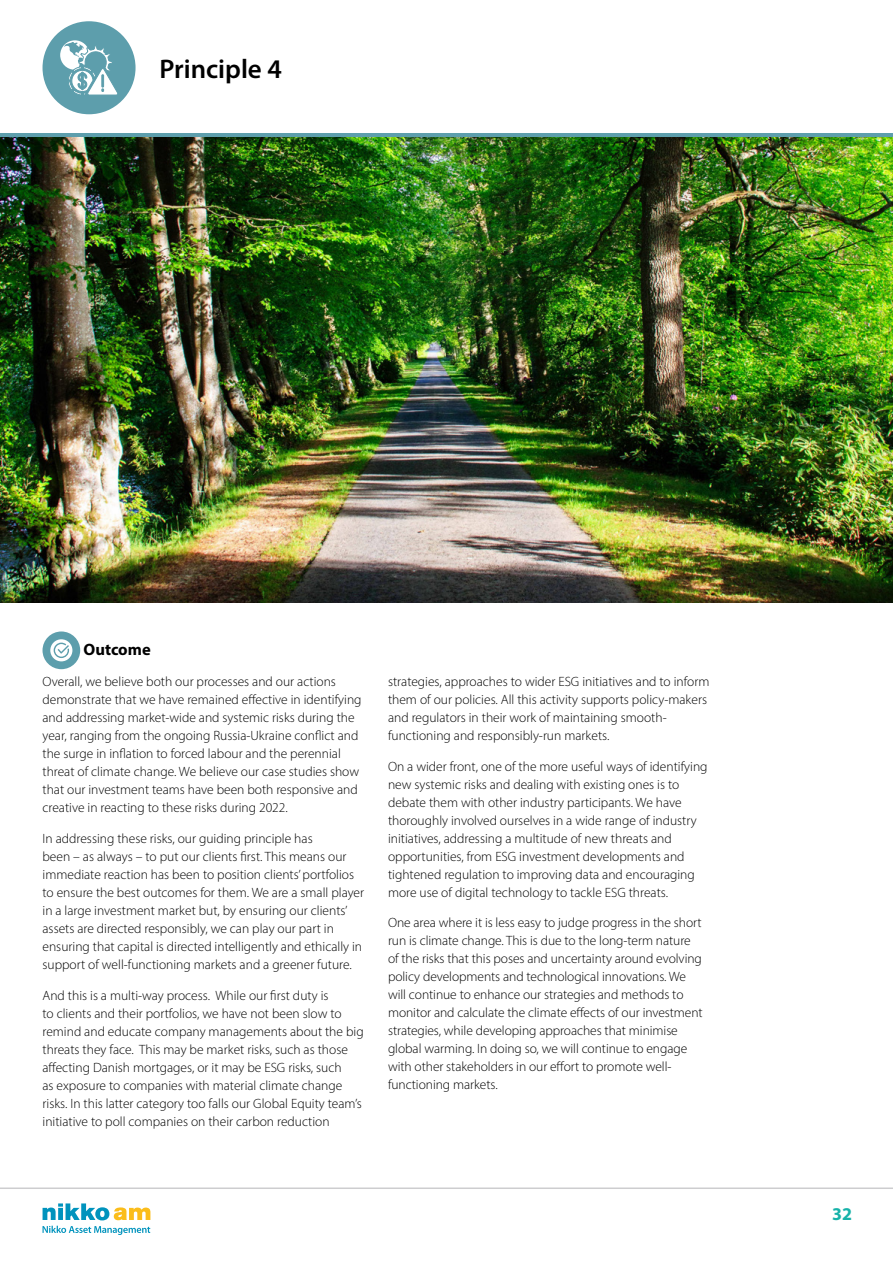
<style>
.page{position:relative;width:893px;height:1263px;background:#fff}
.page>*{position:absolute;margin:0;border:0;box-sizing:border-box;transform-origin:0 0}
.t1{font:600 27px "Myriad Pro";color:#000}
.t2{font:700 18px "Myriad Pro";color:#17b2a9}
.t3{font:700 16.5px "Myriad Pro";color:#000}
.t4{font:300 13.5px/18px "Myriad Pro";color:#000}
</style>
<div class="page">
<hr style="left:0;top:1187px;width:893px;height:2px;background:#cdcdcf">
<div style="left:0;top:133px;width:893px;height:5px;background:#5d9eac"></div>
<div style="left:43px;top:21px;width:93px;height:93px;background:#5d9eac;border-radius:50%"></div>
<svg style="left:60px;top:40px;width:58px;height:55px"></svg>
<svg style="left:43px;top:1203px;width:107px;height:17px"></svg>
<svg style="left:43px;top:1226px;width:107px;height:9px"></svg>
<img style="left:0;top:137px;width:893px;height:465px">
<div style="left:43px;top:631px;width:37px;height:38px;background:#5d9eac;border-radius:50%"></div>
<svg style="left:50px;top:639px;width:22px;height:22px"></svg>
<h1 class="t1" style="left:159px;top:52px;width:124px">Principle 4</h1>
<p class="t3" style="left:84px;top:639px;width:69px">Outcome</p>
<p class="t4" style="left:43px;top:672px;width:321px">Overall, we believe both our processes and our actions demonstrate that we have remained effective in identifying and addressing market-wide and systemic risks during the year, ranging from the ongoing Russia-Ukraine conflict and the surge in inflation to forced labour and the perennial threat of climate change. We believe our case studies show that our investment teams have been both responsive and creative in reacting to these risks during 2022.</p>
<p class="t4" style="left:43px;top:829px;width:323px">In addressing these risks, our guiding principle has<br>been – as always – to put our clients first. This means our immediate reaction has been to position clients’ portfolios to ensure the best outcomes for them. We are a small player in a large investment market but, by ensuring our clients’ assets are directed responsibly, we can play our part in ensuring that capital is directed intelligently and ethically in support of well-functioning markets and a greener future.</p>
<p class="t4" style="left:43px;top:986px;width:323px">And this is a multi-way process. While our first duty is<br>to clients and their portfolios, we have not been slow to remind and educate company managements about the big threats they face. This may be market risks, such as those affecting Danish mortgages, or it may be ESG risks, such<br>as exposure to companies with material climate change risks. In this latter category too falls our Global Equity team’s initiative to poll companies on their carbon reduction</p>
<p class="t4" style="left:388px;top:672px;width:323px">strategies, approaches to wider ESG initiatives and to inform them of our policies. All this activity supports policy-makers and regulators in their work of maintaining smooth&shy;functioning and responsibly-run markets.</p>
<p class="t4" style="left:388px;top:757px;width:321px">On a wider front, one of the more useful ways of identifying new systemic risks and dealing with existing ones is to debate them with other industry participants. We have thoroughly involved ourselves in a wide range of industry initiatives, addressing a multitude of new threats and opportunities, from ESG investment developments and tightened regulation to improving data and encouraging more use of digital technology to tackle ESG threats.</p>
<p class="t4" style="left:388px;top:914px;width:316px">One area where it is less easy to judge progress in the short run is climate change. This is due to the long-term nature of the risks that this poses and uncertainty around evolving policy developments and technological innovations. We will continue to enhance our strategies and methods to monitor and calculate the climate effects of our investment strategies, while developing approaches that minimise global warming. In doing so, we will continue to engage with other stakeholders in our effort to promote well&shy;functioning markets.</p>
<h2 class="t2" style="left:832px;top:1202px;width:21px">32</h2>
</div>
